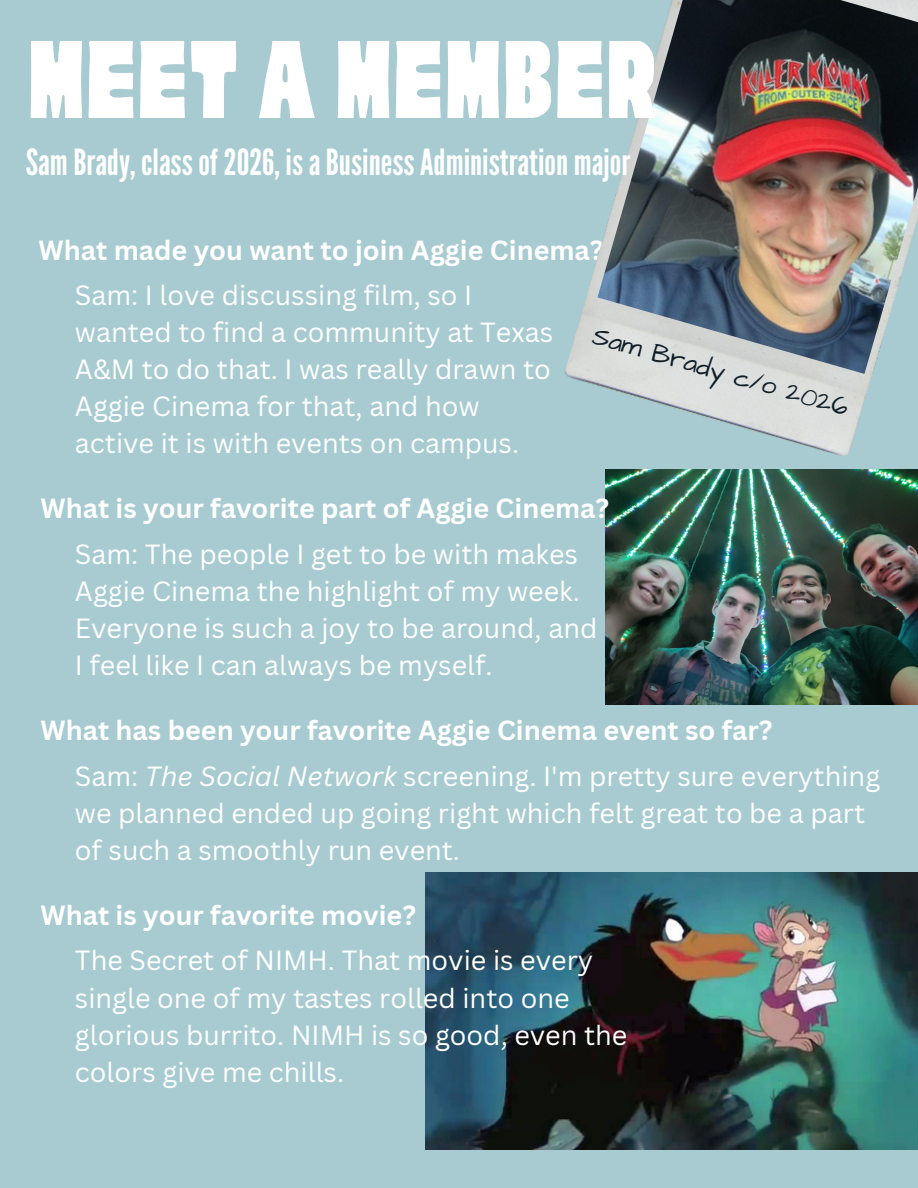
<style>
.page{position:relative;width:918px;height:1188px;background:#a7cbd1}
.page>*{position:absolute;margin:0;border:0;box-sizing:border-box;transform-origin:0 0}
.t1{font:122.4px "Cubao Free Narrow";color:#fff}
.t2{font:36px "League Gothic";color:#fff}
.t3{font:27px/37.2px "Canva Sans";color:#fff}
.t4{font:700 27px/45.3px "Canva Sans";color:#fff}
.t5{font:26.4px "Architects Daughter";color:#0f1e27}
.s1{font-weight:400}
.s2{font-weight:400;font-style:italic}
</style>
<div class="page">
<img style="left:605px;top:470px;width:313px;height:235px">
<img style="left:425px;top:873px;width:493px;height:277px">
<img style="left:564px;top:261px;width:309px;height:195px">
<img style="left:597px;top:0;width:321px;height:374px">
<h1 class="t1" style="left:27px;top:20px;width:632px">MEET A MEMBER</h1>
<h2 class="t2" style="left:26px;top:141px;width:606px">Sam Brady,classof2026, isaBusinessAdministration major</h2>
<p class="t4" style="left:39px;top:226px;width:567px">What made you want to join Aggie Cinema?</p>
<p class="t3" style="left:75px;top:276px;width:480px">Sam: I love discussing film, so I wanted to find a community at Texas<br>A&amp;M to do that. I was really drawn to<br>Aggie Cinema for that, and how active it is with events on campus.</p>
<p class="t4" style="left:40px;top:485px;width:570px">What is your favorite part of Aggie Cinema?</p>
<p class="t3" style="left:75px;top:535px;width:524px">Sam: The people I get to be with makes Aggie Cinema the highlight of my week.<br>Everyone is such a joy to be around, and I feel like I can always be myself.</p>
<p class="t5" style="left:598px;top:318px;width:266px;rotate:16deg">Sam Brady c/o 2026</p>
<p class="t4" style="left:75px;top:707px;width:807px;text-indent:-34px">What has been your favorite Aggie Cinema event so far?<br><span class="s1">Sam:</span> <span class="s2">The Social Network</span> <span class="s1">screening. I'm pretty sure everything</span></p>
<p class="t3" style="left:75px;top:794px;width:792px">we planned ended up going right which felt great to be a part of such a smoothly run event.</p>
<p class="t4" style="left:40px;top:892px;width:377px">What is your favorite movie?</p>
<p class="t3" style="left:75px;top:941px;width:554px">The Secret of NIMH. That movie is every single one of my tastes rolled into one glorious burrito. NIMH is so good, even the colors give me chills.</p>
</div>
